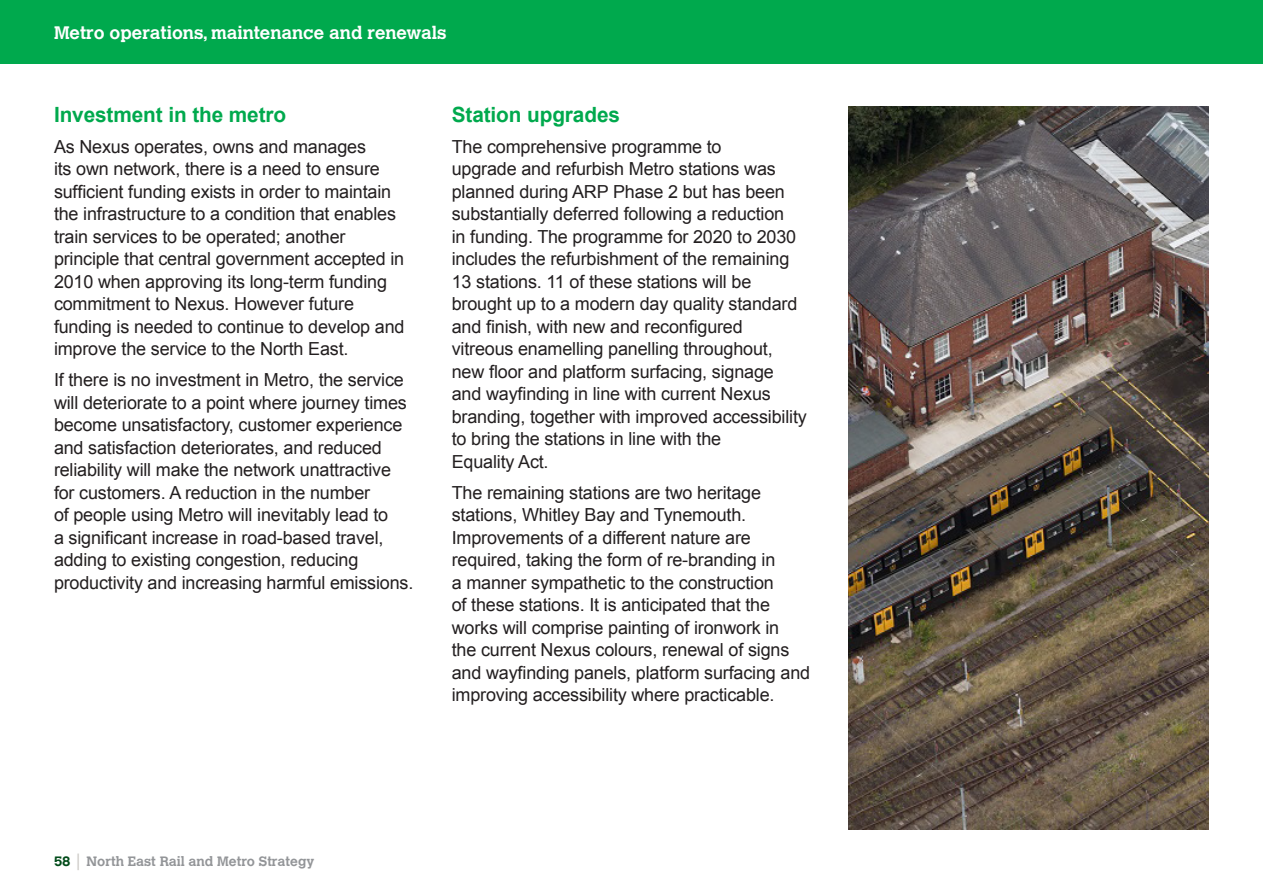
<style>
.page{position:relative;width:1263px;height:893px;background:#fff}
.page>*{position:absolute;margin:0;border:0;box-sizing:border-box;transform-origin:0 0}
.Body{font:700 21px "Arial";letter-spacing:-.005em;color:#00a94d}
.Body-2{font:18px/22.5px "Arial";letter-spacing:-.01em;color:#231f20}
.t1{font:700 18px "Calvert";color:#fff}
.t2{font:700 13.5px "Calvert";color:#939598}
.s1{color:#004b19}
.s2{font-family:"Calvert MT Std";font-weight:400;font-size:16.65px;color:#cac8c4}
</style>
<div class="page">
<div style="left:0;top:0;width:1263px;height:64px;background:#00a94d"></div>
<img style="left:848px;top:106px;width:361px;height:723px">
<p class="t1" style="left:54px;top:21px;width:394px">Metro operations, maintenance and renewals</p>
<p class="Body" style="left:54px;top:100px;width:234px">Investment in the metro</p>
<p class="Body-2" style="left:54px;top:135px;width:352px">As Nexus operates, owns and manages<br>its own network, there is a need to ensure sufficient funding exists in order to maintain the infrastructure to a condition that enables train services to be operated; another principle that central government accepted in 2010 when approving its long-term funding commitment to Nexus. However future funding is needed to continue to develop and improve the service to the North East.</p>
<p class="Body-2" style="left:54px;top:369px;width:361px">If there is no investment in Metro, the service will deteriorate to a point where journey times become unsatisfactory, customer experience and satisfaction deteriorates, and reduced reliability will make the network unattractive for customers. A reduction in the number<br>of people using Metro will inevitably lead to<br>a significant increase in road-based travel, adding to existing congestion, reducing productivity and increasing harmful emissions.</p>
<p class="Body" style="left:452px;top:100px;width:170px">Station upgrades</p>
<p class="Body-2" style="left:452px;top:135px;width:357px">The comprehensive programme to<br>upgrade and refurbish Metro stations was planned during ARP Phase 2 but has been substantially deferred following a reduction<br>in funding. The programme for 2020 to 2030 includes the refurbishment of the remaining 13 stations. 11 of these stations will be brought up to a modern day quality standard and finish, with new and reconfigured vitreous enamelling panelling throughout, new floor and platform surfacing, signage and wayfinding in line with current Nexus branding, together with improved accessibility to bring the stations in line with the<br>Equality Act.</p>
<p class="Body-2" style="left:452px;top:481px;width:360px">The remaining stations are two heritage stations, Whitley Bay and Tynemouth.<br>Improvements of a different nature are required, taking the form of re-branding in<br>a manner sympathetic to the construction<br>of these stations. It is anticipated that the works will comprise painting of ironwork in<br>the current Nexus colours, renewal of signs and wayfinding panels, platform surfacing and improving accessibility where practicable.</p>
<p class="t2" style="left:54px;top:853px;width:262px"><span class="s1">58</span> <span class="s2">|</span> North East Rail and Metro Strategy</p>
</div>
